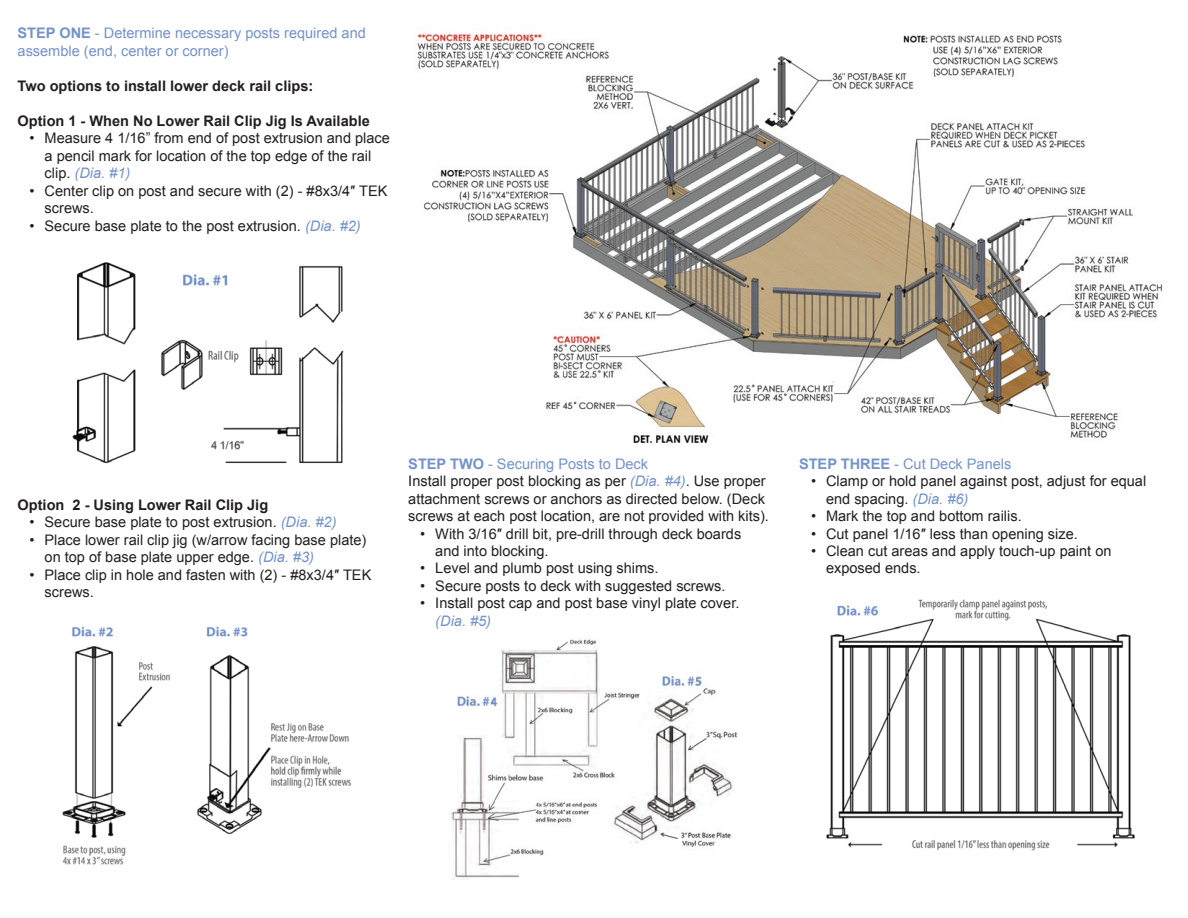
<style>
.page{position:relative;width:1188px;height:918px;background:#fff}
.page>*{position:absolute;margin:0;border:0;box-sizing:border-box;transform-origin:0 0}
.t1{font:14.55px/17.4px "Arial";color:#231f20}
.t2{font:700 14.55px "Arial";color:#231f20}
.t3{font:14.55px/17.4px "Arial";color:#7492cb}
.t4{font:italic 14.55px "Arial";color:#7492cb}
.s1{font-weight:700}
.s2{font-style:italic;color:#7492cb}
.s3{font-weight:700;color:#7492cb}
.s4{color:#7492cb}
</style>
<div class="page">
<img style="left:451px;top:639px;width:287px;height:241px">
<img style="left:72px;top:262px;width:272px;height:202px">
<img style="left:62px;top:626px;width:289px;height:239px">
<img style="left:417px;top:31px;width:746px;height:412px">
<img style="left:826px;top:599px;width:309px;height:252px">
<p class="t3" style="left:18px;top:25px;width:350px"><span class="s1">STEP ONE</span> - Determine necessary posts required and assemble (end, center or corner)</p>
<p class="t2" style="left:18px;top:76px;width:297px">Two options to install lower deck rail clips:</p>
<p class="t2" style="left:18px;top:111px;width:354px">Option 1 - When No Lower Rail Clip Jig Is Available</p>
<p class="t1" style="left:45px;top:130px;width:347px;text-indent:-15px">• Measure 4 1/16” from end of post extrusion and place a pencil mark for location of the top edge of the rail clip. <span class="s2">(Dia. #1)</span></p>
<p class="t1" style="left:45px;top:182px;width:344px;text-indent:-15px">• Center clip on post and secure with (2) - #8x3/4″ TEK screws.</p>
<p class="t1" style="left:30px;top:217px;width:333px">• Secure base plate to the post extrusion. <span class="s2">(Dia. #2)</span></p>
<p class="t2" style="left:18px;top:495px;width:252px">Option 2 - Using Lower Rail Clip Jig</p>
<p class="t1" style="left:30px;top:514px;width:308px">• Secure base plate to post extrusion. <span class="s2">(Dia. #2)</span></p>
<p class="t1" style="left:45px;top:531px;width:323px;text-indent:-15px">• Place lower rail clip jig (w/arrow facing base plate) on top of base plate upper edge. <span class="s2">(Dia. #3)</span></p>
<p class="t1" style="left:45px;top:566px;width:328px;text-indent:-15px">• Place clip in hole and fasten with (2) - #8x3/4″ TEK screws.</p>
<p class="t1" style="left:408px;top:455px;width:362px"><span class="s3">STEP TWO</span> <span class="s4">- Securing Posts to Deck<br></span>Install proper post blocking as per <span class="s2">(Dia. #4)</span>. Use proper attachment screws or anchors as directed below. (Deck screws at each post location, are not provided with kits).</p>
<p class="t1" style="left:435px;top:525px;width:307px;text-indent:-15px">• With 3/16″ drill bit, pre-drill through deck boards and into blocking.</p>
<p class="t1" style="left:420px;top:560px;width:240px">• Level and plumb post using shims.</p>
<p class="t1" style="left:420px;top:577px;width:307px">• Secure posts to deck with suggested screws.</p>
<p class="t1" style="left:420px;top:595px;width:321px">• Install post cap and post base vinyl plate cover.</p>
<p class="t4" style="left:435px;top:611px;width:57px">(Dia. #5)</p>
<p class="t3" style="left:799px;top:455px;width:214px"><span class="s1">STEP THREE</span> - Cut Deck Panels</p>
<p class="t1" style="left:826px;top:472px;width:322px;text-indent:-15px">• Clamp or hold panel against post, adjust for equal end spacing. <span class="s2">(Dia. #6)</span></p>
<p class="t1" style="left:811px;top:507px;width:212px">• Mark the top and bottom railis.</p>
<p class="t1" style="left:811px;top:525px;width:268px">• Cut panel 1/16″ less than opening size.</p>
<p class="t1" style="left:826px;top:542px;width:287px;text-indent:-15px">• Clean cut areas and apply touch-up paint on exposed ends.</p>
</div>
